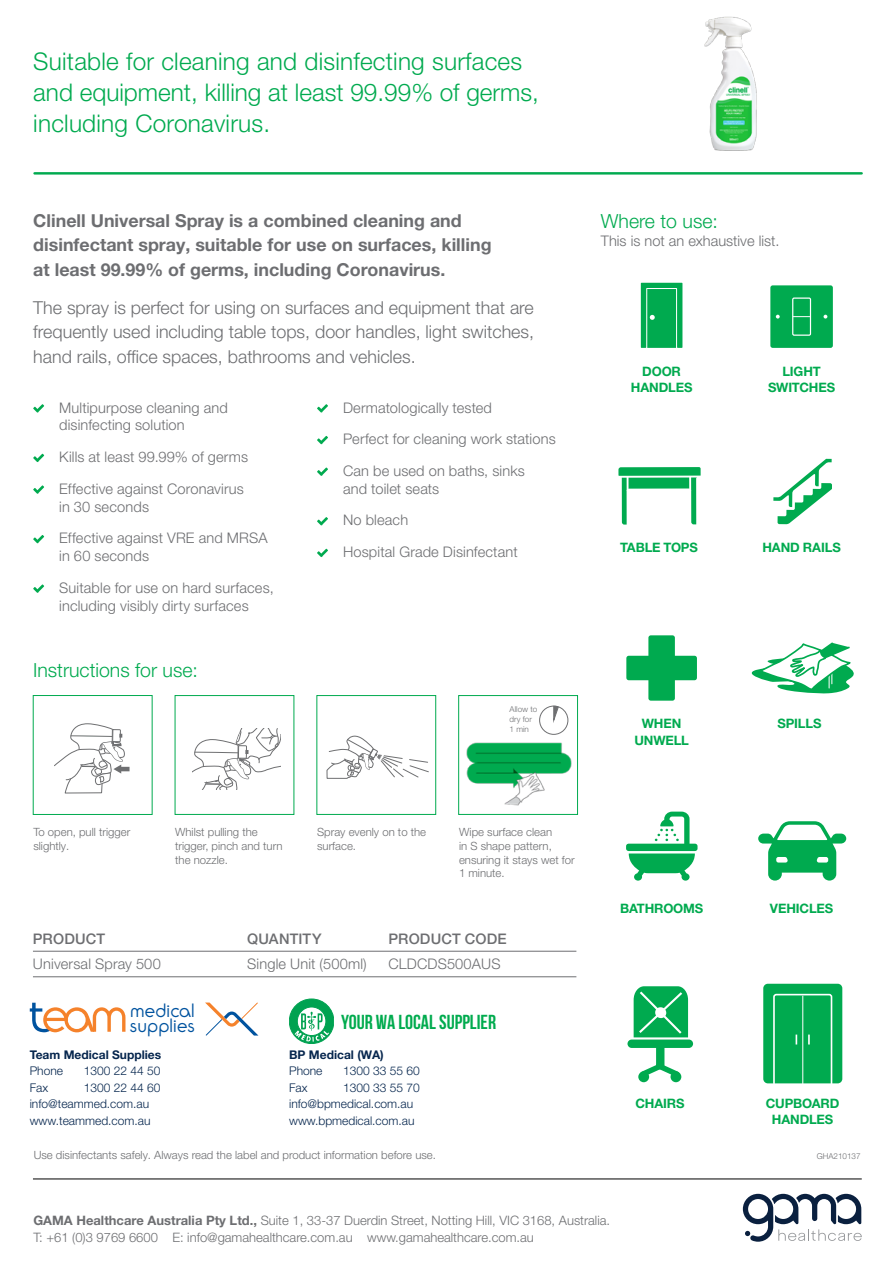
<style>
.page{position:relative;width:893px;height:1263px;background:#fff}
.page>*{position:absolute;margin:0;border:0;box-sizing:border-box;transform-origin:0 0}
.t1{font:300 24.3px/30.9px "Helvetica Neue LT Pro";letter-spacing:.01em;color:#00aa4f}
.t2{font:700 20.1px "Bebas Neue";color:#00ab4e}
.t3{font:300 19.5px "Helvetica Neue LT Pro";color:#00aa4f}
.t4{font:300 18.9px/14.2px "Ronda IT Cby BT";letter-spacing:.01em;color:#00539f}
.t5{font:300 17.85px/24.3px "Helvetica Neue LT Pro";color:#6d6e71;text-align:justify}
.t6{font:700 17.85px/24.3px "Helvetica Neue LT Pro";color:#6d6e71}
.t7{font:300 14.55px/31.7px "Helvetica Neue LT Pro";letter-spacing:.01em;color:#6d6e71}
.t8{font:500 14.55px "Helvetica Neue LT Pro";letter-spacing:.01em;color:#6d6e71}
.t9{font:300 13.05px/17.1px "Helvetica Neue LT Pro";color:#6d6e71}
.t10{font:700 13.05px/16.2px "Helvetica Neue LT Pro";letter-spacing:-.01em;color:#00aa4f;text-align:center}
.t11{font:300 12px/16.5px "Helvetica Neue LT Std";color:#06264e}
.t12{font:700 12px "Helvetica Neue LT Std";color:#06264e}
.t13{font:300 11.4px/13.6px "Helvetica Neue LT Pro";color:#6d6e71}
.t14{font:300 8.1px/10.4px "Helvetica Neue LT Pro";color:#6d6e71}
.s1{font-weight:700}
</style>
<div class="page">
<hr style="left:35px;top:172px;width:827px;height:3px;background:#00aa4f">
<hr style="left:33px;top:951px;width:543px;height:1px;background:#6d6e71">
<hr style="left:33px;top:976px;width:543px;height:1px;background:#6d6e71">
<hr style="left:33px;top:1178px;width:829px;height:1px;background:#000">
<svg style="left:743px;top:1194px;width:119px;height:48px"></svg>
<svg style="left:33px;top:404px;width:11px;height:8px"></svg>
<svg style="left:33px;top:454px;width:11px;height:8px"></svg>
<svg style="left:33px;top:485px;width:11px;height:9px"></svg>
<svg style="left:33px;top:535px;width:11px;height:8px"></svg>
<svg style="left:33px;top:584px;width:11px;height:9px"></svg>
<svg style="left:317px;top:404px;width:11px;height:8px"></svg>
<svg style="left:317px;top:436px;width:11px;height:8px"></svg>
<svg style="left:317px;top:468px;width:11px;height:8px"></svg>
<svg style="left:317px;top:517px;width:11px;height:8px"></svg>
<svg style="left:317px;top:549px;width:11px;height:8px"></svg>
<svg style="left:758px;top:821px;width:88px;height:59px"></svg>
<svg style="left:641px;top:283px;width:41px;height:65px;background:#10af5a"></svg>
<div style="left:770px;top:285px;width:63px;height:63px;background:#00aa4f;border-radius:2px"></div>
<div style="left:792px;top:297px;width:19px;height:39px;border:1px solid #fff"></div>
<svg style="left:793px;top:316px;width:17px;height:1px"></svg>
<svg style="left:776px;top:315px;width:4px;height:4px"></svg>
<svg style="left:823px;top:315px;width:4px;height:4px"></svg>
<div style="left:175px;top:695px;width:119px;height:120px;border:1px solid #00aa4f"></div>
<div style="left:316px;top:695px;width:120px;height:120px;border:1px solid #00aa4f"></div>
<svg style="left:626px;top:812px;width:71px;height:69px"></svg>
<img style="left:704px;top:16px;width:53px;height:135px">
<svg style="left:125px;top:767px;width:5px;height:4px"></svg>
<svg style="left:54px;top:695px;width:71px;height:120px"></svg>
<svg style="left:192px;top:728px;width:88px;height:61px"></svg>
<svg style="left:327px;top:735px;width:102px;height:44px"></svg>
<div style="left:648px;top:635px;width:27px;height:66px;background:#00aa4f;border-radius:2px"></div>
<div style="left:626px;top:656px;width:71px;height:24px;background:#00aa4f;border-radius:2px"></div>
<svg style="left:751px;top:642px;width:103px;height:52px"></svg>
<svg style="left:773px;top:459px;width:59px;height:65px"></svg>
<div style="left:458px;top:695px;width:120px;height:120px;border:1px solid #00aa4f"></div>
<svg style="left:542px;top:705px;width:24px;height:7px"></svg>
<svg style="left:618px;top:467px;width:83px;height:58px"></svg>
<img style="left:458px;top:712px;width:121px;height:103px">
<svg style="left:634px;top:986px;width:54px;height:51px;background:#21b566"></svg>
<div style="left:627px;top:1039px;width:66px;height:9px;background:#00aa4f;border-radius:4px"></div>
<div style="left:656px;top:1042px;width:8px;height:27px;background:#00aa4f;border-radius:4px"></div>
<svg style="left:643px;top:1063px;width:37px;height:14px"></svg>
<div style="left:670px;top:1071px;width:11px;height:11px;background:#00aa4f;border-radius:50%"></div>
<div style="left:638px;top:1071px;width:11px;height:11px;background:#00aa4f;border-radius:50%"></div>
<div style="left:763px;top:984px;width:79px;height:99px;background:#00aa4f;border-radius:5px"></div>
<svg style="left:772px;top:993px;width:61px;height:91px"></svg>
<svg style="left:289px;top:999px;width:45px;height:44px"></svg>
<svg style="left:205px;top:1002px;width:53px;height:33px"></svg>
<svg style="left:30px;top:1003px;width:95px;height:29px"></svg>
<h1 class="t1" style="left:33px;top:46px;width:507px">Suitable for cleaning and disinfecting surfaces and equipment, killing at least 99.99% of germs, including Coronavirus.</h1>
<p class="t6" style="left:33px;top:208px;width:460px">Clinell Universal Spray is a combined cleaning and disinfectant spray, suitable for use on surfaces, killing at least 99.99% of germs, including Coronavirus.</p>
<p class="t5" style="left:33px;top:295px;width:502px">The spray is perfect for using on surfaces and equipment that are frequently used including table tops, door handles, light switches, hand rails, office spaces, bathrooms and vehicles.</p>
<p class="t7" style="left:59px;top:398px;width:170px;line-height:17.9px">Multipurpose cleaning and disinfecting solution</p>
<p class="t7" style="left:59px;top:441px;width:190px">Kills at least 99.99% of germs<br>Effective against Coronavirus</p>
<p class="t7" style="left:59px;top:490px;width:210px">in 30 seconds<br>Effective against VRE and MRSA</p>
<p class="t7" style="left:59px;top:540px;width:216px">in 60 seconds<br>Suitable for use on hard surfaces,</p>
<p class="t7" style="left:59px;top:589px;width:191px">including visibly dirty surfaces</p>
<p class="t7" style="left:343px;top:391px;width:214px">Dermatologically tested<br>Perfect for cleaning work stations<br>Can be used on baths, sinks</p>
<p class="t7" style="left:343px;top:472px;width:176px">and toilet seats<br>No bleach<br>Hospital Grade Disinfectant</p>
<h3 class="t3" style="left:33px;top:658px;width:166px">Instructions for use:</h3>
<p class="t14" style="left:510px;top:703px;width:29px">Allow to dry for<br>1 min</p>
<h3 class="t3" style="left:601px;top:209px;width:118px">Where to use:</h3>
<p class="t7" style="left:601px;top:225px;width:180px">This is not an exhaustive list.</p>
<p class="t10" style="left:631px;top:362px;width:63px">DOOR<br>HANDLES</p>
<p class="t10" style="left:768px;top:362px;width:69px">LIGHT<br>SWITCHES</p>
<p class="t10" style="left:620px;top:539px;width:79px">TABLE TOPS</p>
<p class="t10" style="left:762px;top:539px;width:80px">HAND RAILS</p>
<p class="t10" style="left:634px;top:715px;width:56px">WHEN<br>UNWELL</p>
<p class="t10" style="left:777px;top:715px;width:45px">SPILLS</p>
<p class="t13" style="left:33px;top:825px;width:98px">To open, pull trigger slightly.</p>
<p class="t13" style="left:175px;top:825px;width:109px">Whilst pulling the trigger, pinch and turn the nozzle.</p>
<p class="t13" style="left:317px;top:825px;width:111px">Spray evenly on to the surface.</p>
<p class="t13" style="left:459px;top:825px;width:117px">Wipe surface clean<br>in S shape pattern, ensuring it stays wet for<br>1 minute.</p>
<p class="t8" style="left:33px;top:930px;width:74px">PRODUCT</p>
<p class="t8" style="left:247px;top:930px;width:76px">QUANTITY</p>
<p class="t8" style="left:389px;top:930px;width:120px">PRODUCT CODE</p>
<p class="t7" style="left:33px;top:948px;width:129px">Universal Spray 500</p>
<p class="t7" style="left:247px;top:948px;width:121px">Single Unit (500ml)</p>
<p class="t7" style="left:388px;top:948px;width:114px">CLDCDS500AUS</p>
<p class="t4" style="left:130px;top:1003px;width:66px">medical supplies</p>
<p class="t12" style="left:30px;top:1047px;width:133px">Team Medical Supplies</p>
<p class="t11" style="left:30px;top:1062px;width:35px">Phone</p>
<p class="t11" style="left:84px;top:1062px;width:78px">1300 22 44 50</p>
<p class="t11" style="left:30px;top:1079px;width:20px">Fax</p>
<p class="t11" style="left:30px;top:1079px;width:132px;text-indent:54px">1300 22 44 60 info@teammed.com.au www.teammed.com.au</p>
<h2 class="t2" style="left:341px;top:1010px;width:157px">YOUR WA LOCAL SUPPLIER</h2>
<p class="t12" style="left:289px;top:1047px;width:96px">BP Medical (WA)</p>
<p class="t11" style="left:289px;top:1062px;width:35px">Phone</p>
<p class="t11" style="left:343px;top:1062px;width:78px">1300 33 55 60</p>
<p class="t11" style="left:289px;top:1079px;width:20px">Fax</p>
<p class="t11" style="left:289px;top:1079px;width:132px;text-indent:54px">1300 33 55 70 info@bpmedical.com.au www.bpmedical.com.au</p>
<p class="t13" style="left:34px;top:1147px;width:404px">Use disinfectants safely. Always read the label and product information before use.</p>
<p class="t10" style="left:620px;top:900px;width:85px">BATHROOMS</p>
<p class="t10" style="left:770px;top:900px;width:65px">VEHICLES</p>
<p class="t10" style="left:635px;top:1095px;width:51px">CHAIRS</p>
<p class="t10" style="left:766px;top:1094px;width:75px">CUPBOARD<br>HANDLES</p>
<p class="t14" style="left:817px;top:1150px;width:45px">GHA210137</p>
<p class="t9" style="left:33px;top:1211px;width:578px"><span class="s1">GAMA Healthcare Australia Pty Ltd.,</span> Suite 1, 33-37 Duerdin Street, Notting Hill, VIC 3168, Australia.<br>T: +61 (0)3 9769 6600 E: info@gamahealthcare.com.au www.gamahealthcare.com.au</p>
</div>
